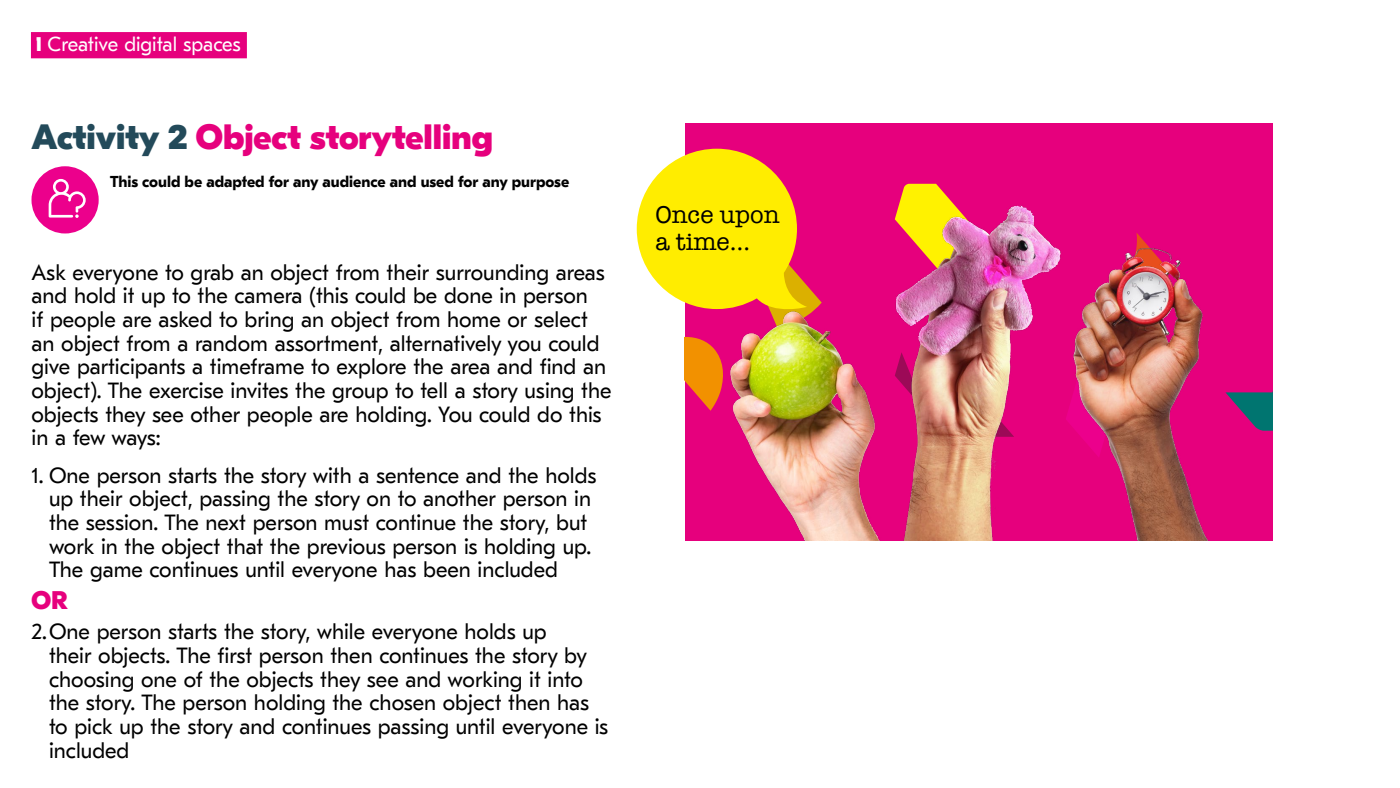
<style>
.page{position:relative;width:1400px;height:788px;background:#fff}
.page>*{position:absolute;margin:0;border:0;box-sizing:border-box;transform-origin:0 0}
.t1{font:800 35px "GT Eesti Display";color:#e6007d}
.t2{font:800 25.38px "GT Eesti Display";color:#e6007d}
.t3{font:24.94px/27.4px "American Typewriter";color:#000}
.t4{font:21.88px/23.6px "GT Eesti Text";color:#000}
.t5{font:20.12px "GT Eesti Text";letter-spacing:-.005em;color:#fff}
.t6{font:700 15.75px "GT Eesti Text";color:#000}
.s1{font-family:"GT Eesti Display";font-weight:800}
.s2{color:#234a5a}
</style>
<div class="page">
<div style="left:32px;top:166px;width:67px;height:67px;background:#ec008c;border-radius:50%"></div>
<svg style="left:49px;top:179px;width:37px;height:39px"></svg>
<div style="left:31px;top:32px;width:216px;height:26px;background:#e6007d"></div>
<div style="left:685px;top:123px;width:587px;height:417px;background:#e6007d"></div>
<svg style="left:903px;top:184px;width:40px;height:7px"></svg>
<svg style="left:637px;top:149px;width:151px;height:243px"></svg>
<img style="left:694px;top:191px;width:579px;height:349px">
<p class="t5" style="left:36px;top:33px;width:206px"><span class="s1">1</span> Creative digital spaces</p>
<h1 class="t1" style="left:32px;top:117px;width:463px"><span class="s2">Activity 2</span> Object storytelling</h1>
<p class="t6" style="left:110px;top:173px;width:461px">This could be adapted for any audience and used for any purpose</p>
<p class="t4" style="left:32px;top:261px;width:582px">Ask everyone to grab an object from their surrounding areas and hold it up to the camera (this could be done in person<br>if people are asked to bring an object from home or select an object from a random assortment, alternatively you could give participants a timeframe to explore the area and find an object). The exercise invites the group to tell a story using the objects they see other people are holding. You could do this in a few ways:</p>
<p class="t4" style="left:49px;top:464px;width:549px;text-indent:-18px">1. One person starts the story with a sentence and the holds up their object, passing the story on to another person in the session. The next person must continue the story, but work in the object that the previous person is holding up.<br>The game continues until everyone has been included</p>
<p class="t2" style="left:32px;top:585px;width:38px">OR</p>
<p class="t4" style="left:49px;top:620px;width:561px;text-indent:-18px">2.One person starts the story, while everyone holds up<br>their objects. The first person then continues the story by choosing one of the objects they see and working it into the story. The person holding the chosen object then has to pick up the story and continues passing until everyone is included</p>
<p class="t3" style="left:655px;top:200px;width:126px">Once upon a time…</p>
</div>
